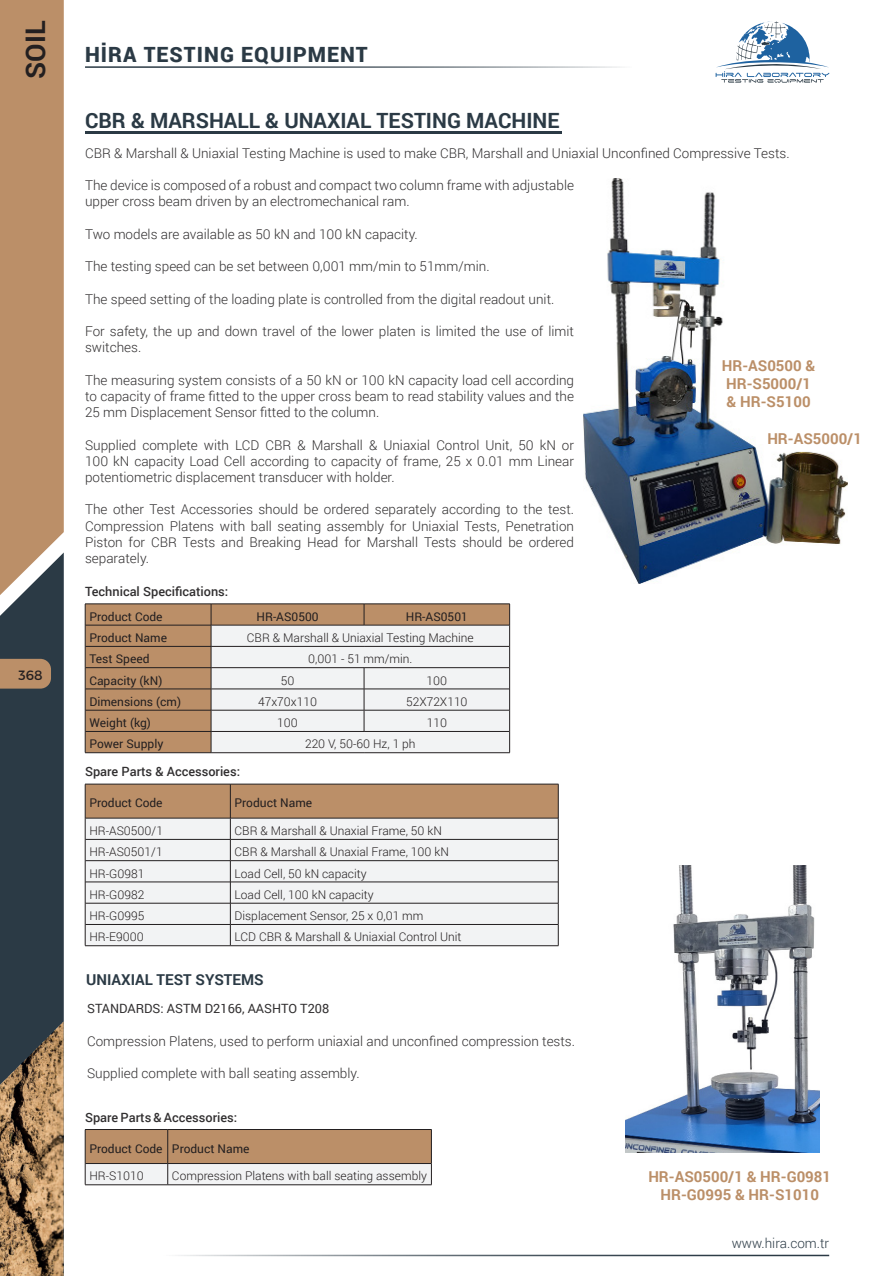
<style>
.page{position:relative;width:893px;height:1276px;background:#fff}
.page>*{position:absolute;margin:0;border:0;box-sizing:border-box;transform-origin:0 0}
.t1{font:700 27px "Roboto";color:#231f20}
.BAŞLIK-8{font:700 21px "Roboto";color:#2b3a45}
.t2{font:900 21px "Roboto";letter-spacing:.05em;color:#2b3a45}
.KOD_NUMARASI-8{font:700 15px "Roboto";color:#bb8f68}
.KOD_NUMARASI-1{font:700 15px "Roboto";color:#2b3a45}
.Normal_pra{font:300 13.5px/16.2px "Roboto";color:#312f30;text-align:justify}
.t3{font:300 13.5px "Roboto";color:#2b3a45}
.t4{font:13.5px "Montserrat";color:#231f20}
.Normal_pra-2{font:500 12.75px "Roboto";color:#312f30}
.Normal_pra-3{font:12.75px "Roboto";color:#312f30}
.t5{font:300 12px "Roboto";color:#231f20}
.t6{font:12px "Roboto";color:#231f20}
</style>
<div class="page">
<div style="left:0;top:608px;width:64px;height:413px;background:#2b3a45"></div>
<svg style="left:0;top:0;width:64px;height:608px;background:#b78f6b"></svg>
<svg style="left:0;top:659px;width:51px;height:29px"></svg>
<img style="left:0;top:1021px;width:64px;height:255px">
<svg style="left:716px;top:21px;width:113px;height:62px"></svg>
<hr style="left:85px;top:66px;width:631px;height:2px;background:#2b3a45">
<hr style="left:64px;top:1254px;width:765px;height:2px;background:#2b3a45">
<img style="left:583px;top:178px;width:264px;height:406px">
<hr style="left:85px;top:131px;width:476px;height:3px;background:#2b3a45">
<hr style="left:85px;top:945px;width:145px;height:1px;background:#231f20">
<hr style="left:230px;top:945px;width:328px;height:1px;background:#231f20">
<svg style="left:85px;top:784px;width:474px;height:161px"></svg>
<div style="left:86px;top:604px;width:125px;height:148px;background:#bb8f68"></div>
<hr style="left:211px;top:752px;width:153px;height:1px;background:#231f20">
<hr style="left:364px;top:752px;width:146px;height:1px;background:#231f20">
<hr style="left:211px;top:603px;width:153px;height:1px;background:#231f20">
<hr style="left:364px;top:603px;width:146px;height:1px;background:#231f20">
<hr style="left:85px;top:603px;width:126px;height:1px;background:#231f20">
<svg style="left:85px;top:604px;width:1px;height:148px"></svg>
<hr style="left:85px;top:625px;width:126px;height:1px;background:#231f20">
<hr style="left:85px;top:646px;width:126px;height:1px;background:#231f20">
<hr style="left:85px;top:667px;width:126px;height:1px;background:#231f20">
<hr style="left:85px;top:688px;width:126px;height:1px;background:#231f20">
<hr style="left:85px;top:710px;width:126px;height:1px;background:#231f20">
<hr style="left:85px;top:731px;width:126px;height:1px;background:#231f20">
<hr style="left:85px;top:752px;width:126px;height:1px;background:#231f20">
<svg style="left:211px;top:604px;width:299px;height:148px"></svg>
<img style="left:626px;top:865px;width:193px;height:287px">
<hr style="left:85px;top:1184px;width:83px;height:1px;background:#231f20">
<hr style="left:168px;top:1184px;width:264px;height:1px;background:#231f20">
<svg style="left:85px;top:1129px;width:347px;height:55px"></svg>
<h1 class="t1" style="left:17px;top:79px;width:60px;rotate:-90deg">SOIL</h1>
<p class="t4" style="left:18px;top:664px;width:26px">368</p>
<h2 class="t2" style="left:85px;top:40px;width:284px">HİRA TESTING EQUIPMENT</h2>
<p class="BAŞLIK-8" style="left:85px;top:106px;width:476px">CBR &amp; MARSHALL &amp; UNAXIAL TESTING MACHINE</p>
<p class="Normal_pra" style="left:85px;top:144px;width:706px">CBR &amp; Marshall &amp; Uniaxial Testing Machine is used to make CBR, Marshall and Uniaxial Unconfined Compressive Tests.</p>
<p class="Normal_pra" style="left:85px;top:177px;width:491px">The device is composed of a robust and compact two column frame with adjustable upper cross beam driven by an electromechanical ram.</p>
<p class="Normal_pra" style="left:85px;top:225px;width:334px">Two models are available as 50 kN and 100 kN capacity.</p>
<p class="Normal_pra" style="left:85px;top:258px;width:406px">The testing speed can be set between 0,001 mm/min to 51mm/min.</p>
<p class="Normal_pra" style="left:85px;top:290px;width:471px">The speed setting of the loading plate is controlled from the digital readout unit.</p>
<p class="Normal_pra" style="left:85px;top:323px;width:490px">For safety, the up and down travel of the lower platen is limited the use of limit switches.</p>
<p class="Normal_pra" style="left:85px;top:371px;width:491px">The measuring system consists of a 50 kN or 100 kN capacity load cell according to capacity of frame fitted to the upper cross beam to read stability values and the 25 mm Displacement Sensor fitted to the column.</p>
<p class="Normal_pra" style="left:85px;top:436px;width:491px">Supplied complete with LCD CBR &amp; Marshall &amp; Uniaxial Control Unit, 50 kN or 100 kN capacity Load Cell according to capacity of frame, 25 x 0.01 mm Linear potentiometric displacement transducer with holder.</p>
<p class="Normal_pra" style="left:85px;top:501px;width:491px">The other Test Accessories should be ordered separately according to the test.<br>Compression Platens with ball seating assembly for Uniaxial Tests, Penetration Piston for CBR Tests and Breaking Head for Marshall Tests should be ordered separately.</p>
<p class="KOD_NUMARASI-8" style="left:722px;top:355px;width:95px">HR-AS0500 &amp;</p>
<p class="KOD_NUMARASI-8" style="left:726px;top:373px;width:87px">HR-S5000/1</p>
<p class="KOD_NUMARASI-8" style="left:727px;top:391px;width:85px">&amp; HR-S5100</p>
<p class="KOD_NUMARASI-8" style="left:767px;top:428px;width:96px">HR-AS5000/1</p>
<p class="Normal_pra-2" style="left:85px;top:582px;width:145px">Technical Specifications:</p>
<p class="t6" style="left:89px;top:608px;width:75px">Product Code</p>
<p class="t6" style="left:256px;top:608px;width:64px">HR-AS0500</p>
<p class="t6" style="left:406px;top:608px;width:64px">HR-AS0501</p>
<p class="t6" style="left:89px;top:629px;width:79px">Product Name</p>
<p class="t5" style="left:247px;top:629px;width:228px">CBR &amp; Marshall &amp; Uniaxial Testing Machine</p>
<p class="t6" style="left:89px;top:650px;width:62px">Test Speed</p>
<p class="t5" style="left:308px;top:650px;width:106px">0,001 - 51 mm/min.</p>
<p class="t6" style="left:89px;top:672px;width:74px">Capacity (kN)</p>
<p class="t5" style="left:281px;top:672px;width:15px">50</p>
<p class="t5" style="left:426px;top:672px;width:22px">100</p>
<p class="t6" style="left:89px;top:693px;width:93px">Dimensions (cm)</p>
<p class="t5" style="left:258px;top:693px;width:60px">47x70x110</p>
<p class="t5" style="left:406px;top:693px;width:63px">52X72X110</p>
<p class="t6" style="left:89px;top:714px;width:63px">Weight (kg)</p>
<p class="t5" style="left:277px;top:714px;width:22px">100</p>
<p class="t5" style="left:427px;top:714px;width:22px">110</p>
<p class="t6" style="left:89px;top:735px;width:75px">Power Supply</p>
<p class="t5" style="left:305px;top:735px;width:112px">220 V, 50-60 Hz, 1 ph</p>
<p class="Normal_pra-2" style="left:85px;top:763px;width:157px">Spare Parts &amp; Accessories:</p>
<p class="t6" style="left:89px;top:794px;width:75px">Product Code</p>
<p class="t6" style="left:235px;top:794px;width:79px">Product Name</p>
<p class="t5" style="left:89px;top:822px;width:75px">HR-AS0500/1</p>
<p class="t5" style="left:235px;top:822px;width:209px">CBR &amp; Marshall &amp; Unaxial Frame, 50 kN</p>
<p class="t5" style="left:89px;top:843px;width:75px">HR-AS0501/1</p>
<p class="t5" style="left:235px;top:843px;width:216px">CBR &amp; Marshall &amp; Unaxial Frame, 100 kN</p>
<p class="t5" style="left:89px;top:865px;width:56px">HR-G0981</p>
<p class="t5" style="left:235px;top:865px;width:134px">Load Cell, 50 kN capacity</p>
<p class="t5" style="left:89px;top:886px;width:56px">HR-G0982</p>
<p class="t5" style="left:235px;top:886px;width:141px">Load Cell, 100 kN capacity</p>
<p class="t5" style="left:89px;top:907px;width:56px">HR-G0995</p>
<p class="t5" style="left:235px;top:907px;width:190px">Displacement Sensor, 25 x 0,01 mm</p>
<p class="t5" style="left:89px;top:928px;width:56px">HR-E9000</p>
<p class="t5" style="left:235px;top:928px;width:228px">LCD CBR &amp; Marshall &amp; Uniaxial Control Unit</p>
<p class="KOD_NUMARASI-1" style="left:86px;top:968px;width:179px">UNIAXIAL TEST SYSTEMS</p>
<p class="Normal_pra-3" style="left:87px;top:999px;width:244px">STANDARDS: ASTM D2166, AASHTO T208</p>
<p class="Normal_pra" style="left:87px;top:1032px;width:490px">Compression Platens, used to perform uniaxial and unconfined compression tests.</p>
<p class="Normal_pra" style="left:87px;top:1064px;width:274px">Supplied complete with ball seating assembly.</p>
<p class="Normal_pra-2" style="left:85px;top:1108px;width:154px">Spare Parts &amp; Accessories:</p>
<p class="t6" style="left:89px;top:1140px;width:75px">Product Code</p>
<p class="t6" style="left:172px;top:1140px;width:79px">Product Name</p>
<p class="t5" style="left:89px;top:1167px;width:56px">HR-S1010</p>
<p class="t5" style="left:172px;top:1167px;width:256px">Compression Platens with ball seating assembly</p>
<p class="KOD_NUMARASI-8" style="left:648px;top:1166px;width:184px">HR-AS0500/1 &amp; HR-G0981</p>
<p class="KOD_NUMARASI-8" style="left:660px;top:1184px;width:160px">HR-G0995 &amp; HR-S1010</p>
<p class="t3" style="left:732px;top:1233px;width:99px">www.hira.com.tr</p>
</div>
